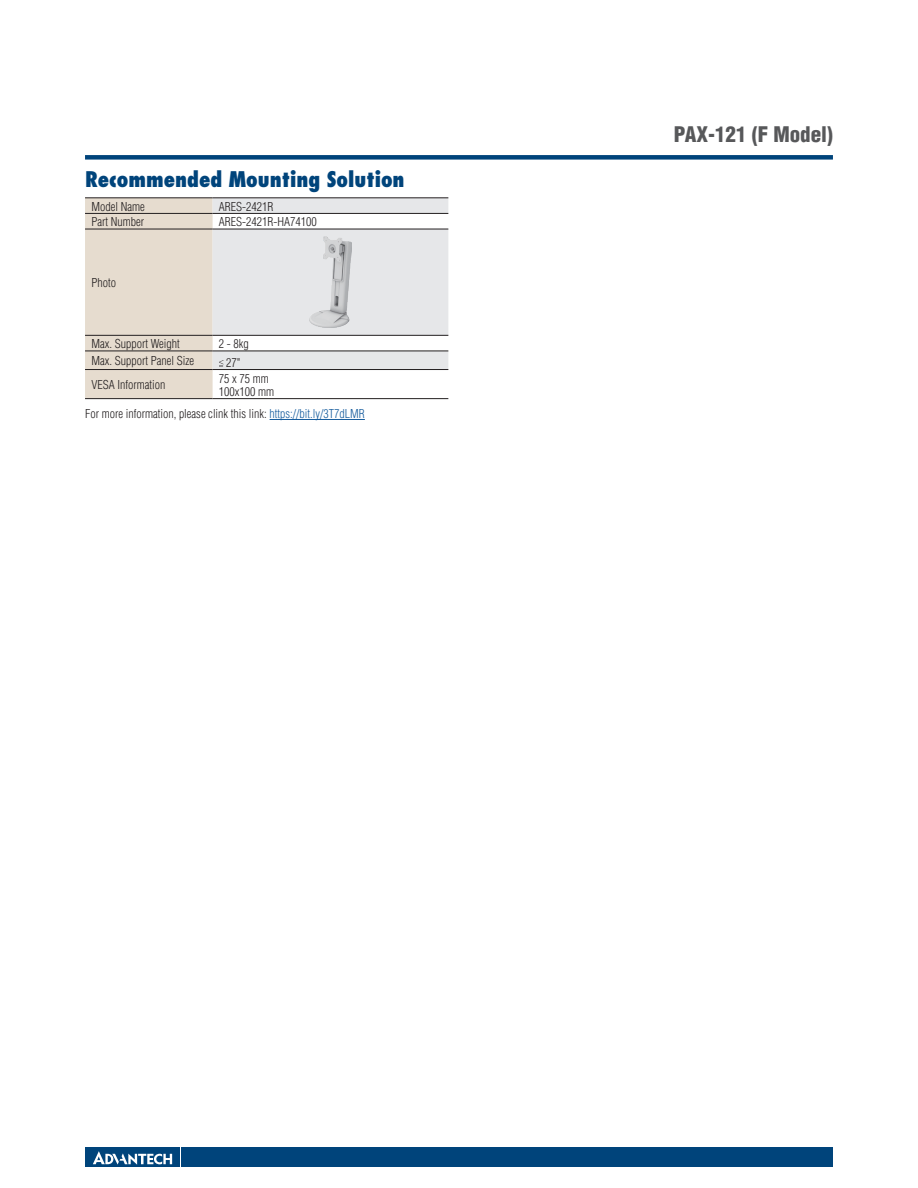
<style>
.page{position:relative;width:918px;height:1188px;background:#fff}
.page>*{position:absolute;margin:0;border:0;box-sizing:border-box;transform-origin:0 0}
.t1{font:800 condensed 21px "Futura";color:#00447b}
.t2{font:900 condensed 21px "Helvetica";color:#57585a}
.t3{font:300 condensed 12px/13.5px "Helvetica";color:#231f20}
.s1{color:#175d9e}
</style>
<div class="page">
<div style="left:85px;top:155px;width:748px;height:5px;background:#00447b"></div>
<div style="left:182px;top:1147px;width:651px;height:20px;background:#00447b"></div>
<div style="left:85px;top:1147px;width:95px;height:20px;background:#00447b"></div>
<svg style="left:93px;top:1151px;width:79px;height:14px"></svg>
<hr style="left:270px;top:419px;width:95px;height:1px;background:#175d9e">
<hr style="left:85px;top:197px;width:128px;height:1px;background:#231f20">
<hr style="left:213px;top:197px;width:235px;height:1px;background:#231f20">
<svg style="left:85px;top:198px;width:363px;height:201px"></svg>
<h1 class="t1" style="left:85px;top:166px;width:321px">Recommended Mounting Solution</h1>
<p class="t3" style="left:91px;top:200px;width:55px">Model Name</p>
<p class="t3" style="left:219px;top:200px;width:56px">ARES-2421R</p>
<p class="t3" style="left:91px;top:215px;width:54px">Part Number</p>
<p class="t3" style="left:219px;top:215px;width:99px">ARES-2421R-HA74100</p>
<p class="t3" style="left:91px;top:276px;width:26px">Photo</p>
<p class="t3" style="left:91px;top:337px;width:90px">Max. Support Weight</p>
<p class="t3" style="left:219px;top:337px;width:31px">2 - 8kg</p>
<p class="t3" style="left:91px;top:354px;width:104px">Max. Support Panel Size</p>
<p class="t3" style="left:226px;top:356px;width:16px">27"</p>
<p class="t3" style="left:91px;top:378px;width:75px">VESA Information</p>
<p class="t3" style="left:219px;top:371px;width:57px">75 x 75 mm<br>100x100 mm</p>
<p class="t3" style="left:85px;top:407px;width:281px">For more information, please clink this link: <span class="s1">https://bit.ly/3T7dLMR</span></p>
<h1 class="t2" style="left:674px;top:121px;width:161px">PAX-121 (F Model)</h1>
</div>
